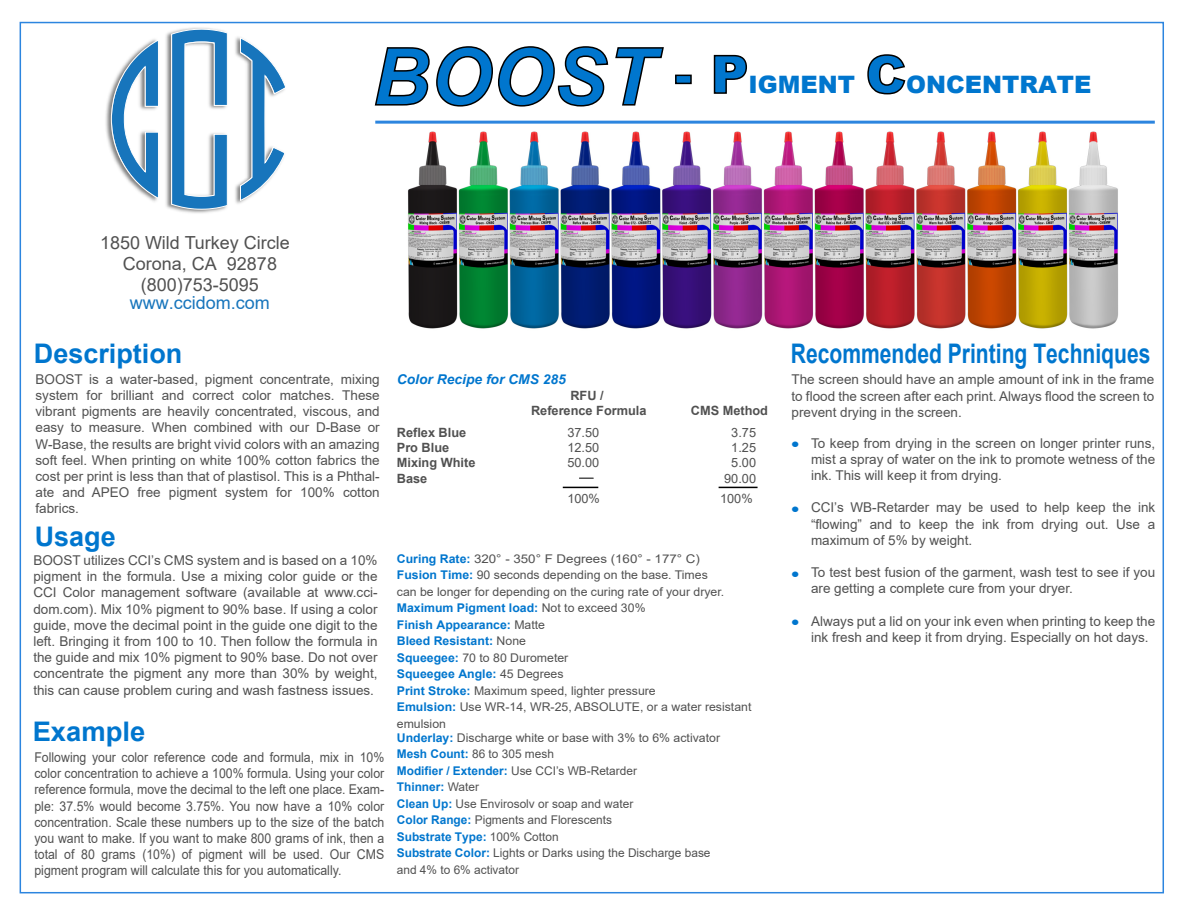
<style>
.page{position:relative;width:1188px;height:918px;background:#fff}
.page>*{position:absolute;margin:0;border:0;box-sizing:border-box;transform-origin:0 0}
.t1{font:700 27px "Arial";color:#0076ce;scale:.78 1}
.t2{font:700 27px "Arial";color:#0076ce}
.t3{font:900 24px "Arial";color:#0076ce}
.t4{font:700 19.5px "Arial";color:#0076ce;scale:1.11 1}
.t5{font:18px/21px "Arial";color:#515151;text-align:center}
.t6{font:18px "Arial";color:#1775bc}
.t7{font:13.5px/16.2px "Arial";color:#515151;text-align:justify}
.t8{font:13.5px/16.2px "Arial";color:#515151;text-align:justify;scale:.91 1}
.t9{font:italic 700 13.5px "Arial";color:#0076ce}
.t10{font:700 12.75px/15.3px "Arial";color:#515151}
.t11{font:12.75px/15.3px "Arial";color:#515151;text-align:justify}
.t12{font:12px/16.5px "Arial";color:#515151;scale:1.11 1}
.t13{font:12px/16.5px "Arial";color:#515151}
.s1{font-weight:700;font-style:italic;font-size:79.5px}
.s2{font-size:52.5px}
.s3{font-size:52.2px}
.s4{font-weight:700;color:#0076ce}
</style>
<div class="page">
<img style="left:408px;top:131px;width:710px;height:198px">
<img style="left:105px;top:27px;width:117px;height:186px">
<svg style="left:111px;top:28px;width:175px;height:182px"></svg>
<svg style="left:713px;top:54px;width:34px;height:40px"></svg>
<svg style="left:867px;top:54px;width:39px;height:41px"></svg>
<hr style="left:375px;top:121px;width:780px;height:3px;background:#2c85df">
<div style="left:675px;top:75px;width:17px;height:9px;border:2px solid #000"></div>
<svg style="left:374px;top:46px;width:290px;height:61px"></svg>
<hr style="left:719px;top:487px;width:39px;height:1px;background:#000">
<hr style="left:563px;top:487px;width:35px;height:1px;background:#000">
<svg style="left:579px;top:477px;width:15px;height:2px"></svg>
<h3 class="t5" style="left:100px;top:232px;width:191px">1850 Wild Turkey Circle<br>Corona, CA 92878 (800)753-5095</h3>
<h3 class="t6" style="left:130px;top:291px;width:142px">www.ccidom.com</h3>
<h2 class="t3" style="left:373px;top:67px;width:721px"><span class="s1">BOOST</span> <span class="s2">-</span> <span class="s3">P</span>IGMENT <span class="s3">C</span>ONCENTRATE</h2>
<h1 class="t2" style="left:34px;top:334px;width:150px">Description</h1>
<p class="t7" style="left:36px;top:371px;width:346px">BOOST is a water-based, pigment concentrate, mixing system for brilliant and correct color matches. These vibrant pigments are heavily concentrated, viscous, and easy to measure. When combined with our D-Base or W-Base, the results are bright vivid colors with an amazing soft feel. When printing on white 100% cotton fabrics the cost per print is less than that of plastisol. This is a Phthal&shy;ate and APEO free pigment system for 100% cotton fabrics.</p>
<h1 class="t2" style="left:35px;top:517px;width:83px">Usage</h1>
<p class="t7" style="left:33px;top:552px;width:346px">BOOST utilizes CCI’s CMS system and is based on a 10% pigment in the formula. Use a mixing color guide or the CCI Color management software (available at www.cci&shy;dom.com). Mix 10% pigment to 90% base. If using a color guide, move the decimal point in the guide one digit to the left. Bringing it from 100 to 10. Then follow the formula in the guide and mix 10% pigment to 90% base. Do not over concentrate the pigment any more than 30% by weight, this can cause problem curing and wash fastness issues.</p>
<p class="t9" style="left:397px;top:370px;width:171px">Color Recipe for CMS 285</p>
<p class="t10" style="left:531px;top:389px;width:117px;text-align:center">RFU /<br>Reference Formula</p>
<p class="t10" style="left:691px;top:403px;width:79px">CMS Method</p>
<p class="t10" style="left:397px;top:425px;width:80px">Reflex Blue<br>Pro Blue<br>Mixing White<br>Base</p>
<p class="t11" style="left:567px;top:424px;width:33px">37.50<br>12.50<br>50.00</p>
<p class="t11" style="left:724px;top:424px;width:33px;text-align:center">3.75<br>1.25<br>5.00<br>90.00</p>
<p class="t11" style="left:567px;top:490px;width:34px">100%</p>
<p class="t11" style="left:720px;top:490px;width:34px">100%</p>
<p class="t12" style="left:397px;top:550px;width:321px"><span class="s4">Curing Rate:</span> 320° - 350° F Degrees (160° - 177° C)<br><span class="s4">Fusion Time:</span> 90 seconds depending on the base. Times<br>can be longer for depending on the curing rate of your dryer.<br><span class="s4">Maximum Pigment load:</span> Not to exceed 30%<br><span class="s4">Finish Appearance:</span> Matte<br><span class="s4">Bleed Resistant:</span> None<br><span class="s4">Squeegee:</span> 70 to 80 Durometer<br><span class="s4">Squeegee Angle:</span> 45 Degrees<br><span class="s4">Print Stroke:</span> Maximum speed, lighter pressure<br><span class="s4">Emulsion:</span> Use WR-14, WR-25, ABSOLUTE, or a water resistant emulsion</p>
<h1 class="t2" style="left:33px;top:712px;width:114px">Example</h1>
<p class="t13" style="left:397px;top:729px;width:325px"><span class="s4">Underlay:</span> Discharge white or base with 3% to 6% activator <span class="s4">Mesh Count:</span> 86 to 305 mesh<br><span class="s4">Modifier / Extender:</span> Use CCI’s WB-Retarder<br><span class="s4">Thinner:</span> Water<br><span class="s4">Clean Up:</span> Use Envirosolv or soap and water<br><span class="s4">Color Range:</span> Pigments and Florescents<br><span class="s4">Substrate Type:</span> 100% Cotton<br><span class="s4">Substrate Color:</span> Lights or Darks using the Discharge base and 4% to 6% activator</p>
<p class="t8" style="left:34px;top:749px;width:386px">Following your color reference code and formula, mix in 10% color concentration to achieve a 100% formula. Using your color reference formula, move the decimal to the left one place. Exam&shy;ple: 37.5% would become 3.75%. You now have a 10% color concentration. Scale these numbers up to the size of the batch you want to make. If you want to make 800 grams of ink, then a total of 80 grams (10%) of pigment will be used. Our CMS pigment program will calculate this for you automatically.</p>
<h1 class="t1" style="left:791px;top:335px;width:463px">Recommended Printing Techniques</h1>
<p class="t7" style="left:792px;top:371px;width:364px">The screen should have an ample amount of ink in the frame to flood the screen after each print. Always flood the screen to prevent drying in the screen.</p>
<p class="t7" style="left:811px;top:435px;width:346px">To keep from drying in the screen on longer printer runs, mist a spray of water on the ink to promote wetness of the ink. This will keep it from drying.</p>
<p class="t7" style="left:811px;top:500px;width:346px">CCI’s WB-Retarder may be used to help keep the ink “flowing” and to keep the ink from drying out. Use a maximum of 5% by weight.</p>
<p class="t7" style="left:811px;top:564px;width:346px">To test best fusion of the garment, wash test to see if you are getting a complete cure from your dryer.</p>
<p class="t7" style="left:811px;top:613px;width:346px">Always put a lid on your ink even when printing to keep the ink fresh and keep it from drying. Especially on hot days.</p>
<h3 class="t4" style="left:792px;top:430px;width:8px">•</h3>
<h3 class="t4" style="left:792px;top:495px;width:8px">•</h3>
<h3 class="t4" style="left:792px;top:560px;width:8px">•</h3>
<h3 class="t4" style="left:792px;top:608px;width:8px">•</h3>
</div>
